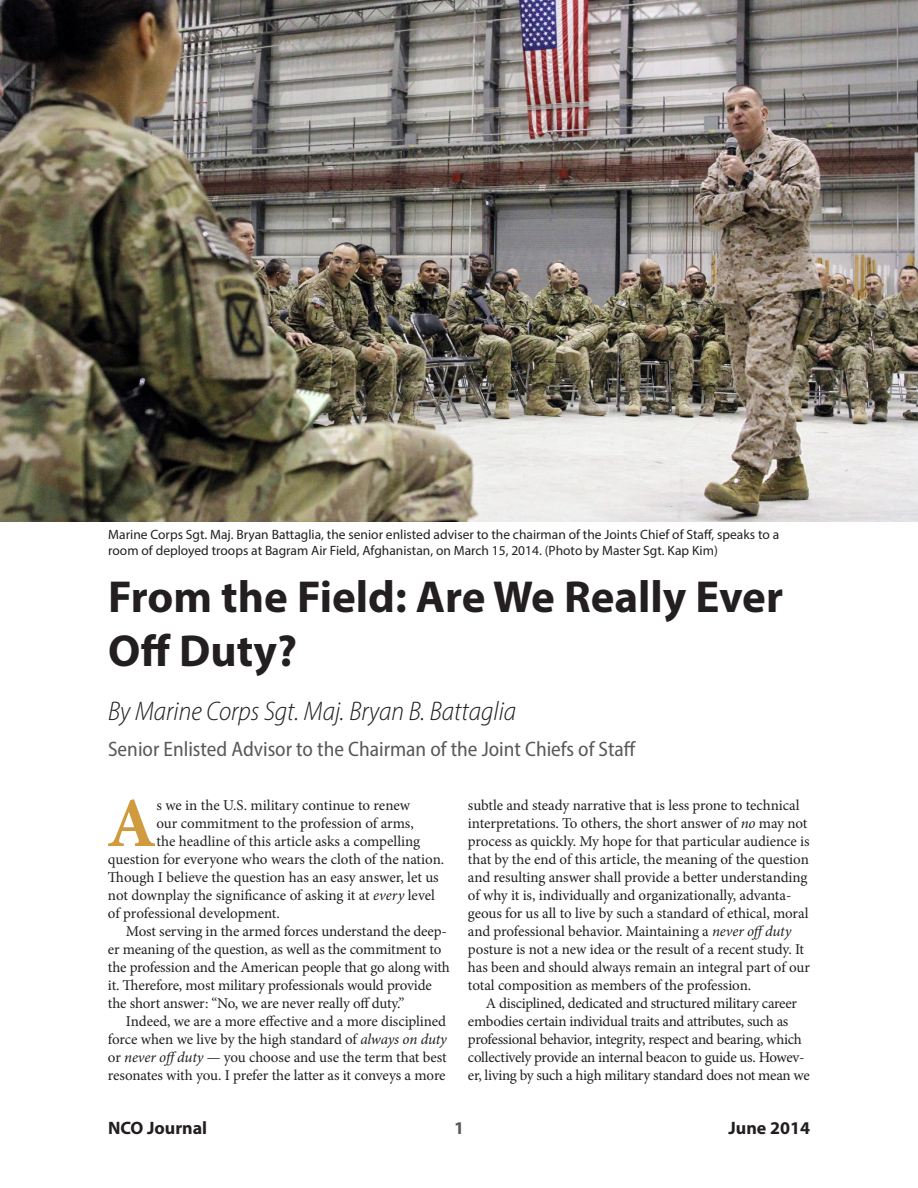
<style>
.page{position:relative;width:918px;height:1188px;background:#fff}
.page>*{position:absolute;margin:0;border:0;box-sizing:border-box;transform-origin:0 0}
.t1{font:700 70.35px "Minion Pro";color:#d09a3f}
.t2{font:700 45px/54px "Myriad Pro";color:#231f20}
.t3{font:italic 300 semi-condensed 27px "Myriad Pro";color:#231f20}
.t4{font:semi-condensed 21px "Myriad Pro";color:#58595b}
.t5{font:700 18px "Myriad Pro";color:#231f20}
.t6{font:700 18px "Myriad Pro";color:#58595b}
.t7{font:15px/18px "Minion Pro";letter-spacing:-.01em;color:#231f20}
.t8{font:13.5px/16.5px "Myriad Pro";color:#231f20}
.s1{font-style:italic}
</style>
<div class="page">
<img style="left:0;top:0;width:918px;height:522px">
<p class="t8" style="left:108px;top:526px;width:672px">Marine Corps Sgt. Maj. Bryan Battaglia, the senior enlisted adviser to the chairman of the Joints Chief of Staff, speaks to a room of deployed troops at Bagram Air Field, Afghanistan, on March 15, 2014. (Photo by Master Sgt. Kap Kim)</p>
<h2 class="t2" style="left:108px;top:568px;width:677px">From the Field: Are We Really Ever<br>Off Duty?</h2>
<h3 class="t3" style="left:108px;top:695px;width:410px">By Marine Corps Sgt. Maj. Bryan B. Battaglia</h3>
<h3 class="t4" style="left:108px;top:736px;width:530px">Senior Enlisted Advisor to the Chairman of the Joint Chiefs of Staff</h3>
<h1 class="t1" style="left:107px;top:774px;width:51px">A</h1>
<p class="t7" style="left:156px;top:796px;width:255px">s we in the U.S. military continue to renew</p>
<p class="t7" style="left:156px;top:814px;width:259px">our commitment to the profession of arms,</p>
<p class="t7" style="left:156px;top:832px;width:265px">the headline of this article asks a compelling</p>
<p class="t7" style="left:108px;top:850px;width:338px">question for everyone who wears the cloth of the nation.</p>
<p class="t7" style="left:108px;top:868px;width:332px">Though I believe the question has an easy answer, let us</p>
<p class="t7" style="left:108px;top:886px;width:328px">not downplay the significance of asking it at <span class="s1">every</span> level</p>
<p class="t7" style="left:108px;top:904px;width:173px">of professional development.</p>
<p class="t7" style="left:126px;top:922px;width:322px">Most serving in the armed forces understand the deep-</p>
<p class="t7" style="left:108px;top:940px;width:335px">er meaning of the question, as well as the commitment to</p>
<p class="t7" style="left:108px;top:958px;width:343px">the profession and the American people that go along with</p>
<p class="t7" style="left:108px;top:976px;width:325px">it. Therefore, most military professionals would provide</p>
<p class="t7" style="left:108px;top:994px;width:298px">the short answer: “No, we are never really off duty.”</p>
<p class="t7" style="left:126px;top:1012px;width:322px">Indeed, we are a more effective and a more disciplined</p>
<p class="t7" style="left:108px;top:1030px;width:340px">force when we live by the high standard of <span class="s1">always on duty</span></p>
<p class="t7" style="left:108px;top:1048px;width:340px">or <span class="s1">never offduty</span> — you choose and use the term that best</p>
<p class="t7" style="left:108px;top:1066px;width:339px">resonates with you. I prefer the latter as it conveys a more</p>
<p class="t7" style="left:468px;top:796px;width:343px">subtle and steady narrative that is less prone to technical interpretations. To others, the short answer of <span class="s1">no</span> may not process as quickly. My hope for that particular audience is that by the end of this article, the meaning of the question and resulting answer shall provide a better understanding of why it is, individually and organizationally, advanta&shy;geous for us all to live by such a standard of ethical, moral and professional behavior. Maintaining a <span class="s1">never offduty </span>posture is not a new idea or the result of a recent study. It has been and should always remain an integral part of our total composition as members of the profession.</p>
<p class="t7" style="left:468px;top:994px;width:343px;text-indent:18px">A disciplined, dedicated and structured military career embodies certain individual traits and attributes, such as professional behavior, integrity, respect and bearing, which collectively provide an internal beacon to guide us. Howev&shy;er, living by such a high military standard does not mean we</p>
<p class="t5" style="left:108px;top:1116px;width:101px">NCO Journal</p>
<p class="t6" style="left:454px;top:1116px;width:11px">1</p>
<p class="t5" style="left:728px;top:1116px;width:83px">June 2014</p>
</div>
